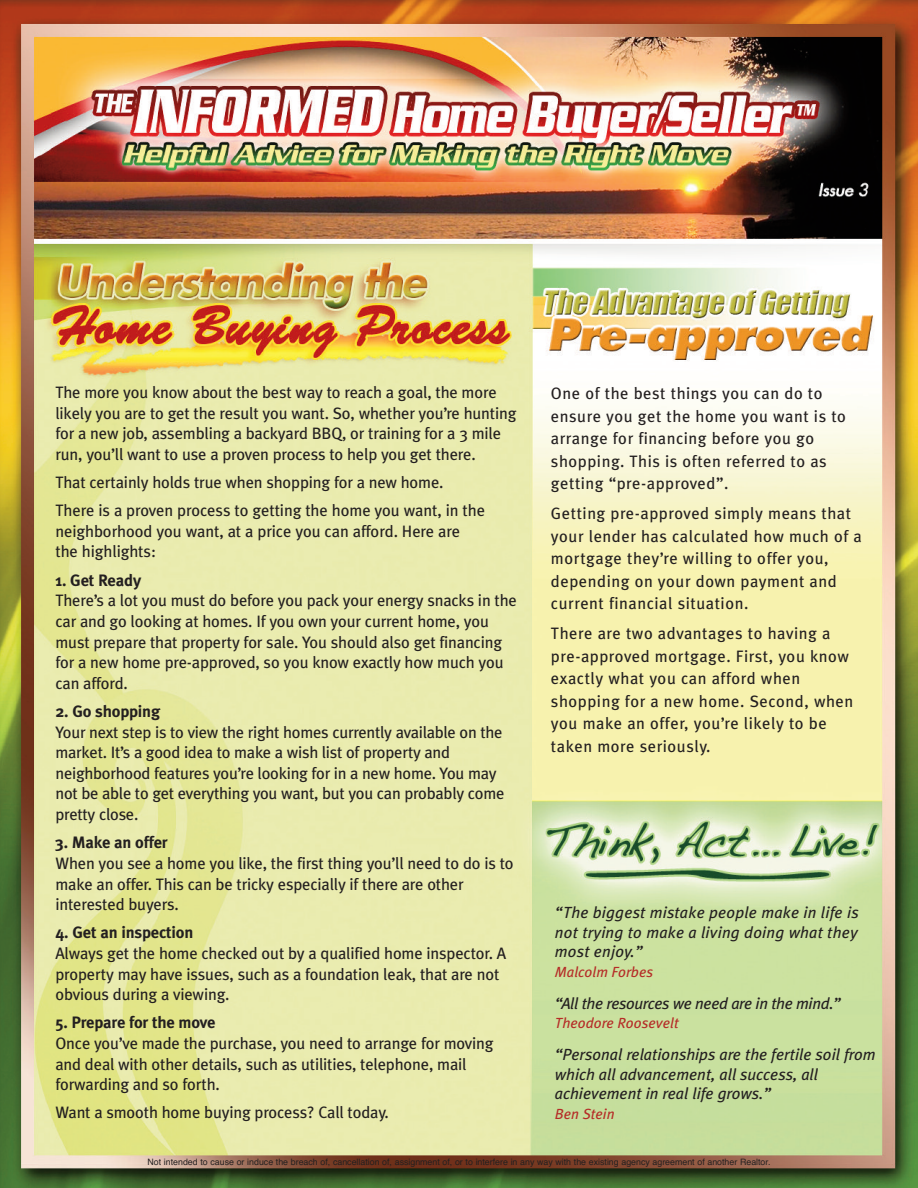
<style>
.page{position:relative;width:918px;height:1188px;background:#fff}
.page>*{position:absolute;margin:0;border:0;box-sizing:border-box;transform-origin:0 0}
.t1{font:16.5px/20.7px "Meta Plus";letter-spacing:-.01em;color:#231f20}
.t2{font:16.5px/22.5px "Meta Plus";letter-spacing:.03em;color:#231f20}
.t3{font:700 16.5px "Meta Plus";letter-spacing:-.01em;color:#231f20}
.t4{font:italic 16.2px/19.5px "Meta Plus";color:#231f20;text-align:justify}
.t5{font:italic 16.2px "Meta Plus";letter-spacing:-.02em;color:#231f20}
.t6{font:italic 14.7px "Meta Plus";color:#b52c27}
.t7{font:8.85px "Helvetica";color:#231f20}
</style>
<div class="page">
<img style="left:0;top:0;width:918px;height:1188px">
<p class="t1" style="left:55px;top:382px;width:462px">The more you know about the best way to reach a goal, the more likely you are to get the result you want. So, whether you’re hunting for a new job, assembling a backyard BBQ, or training for a 3 mile run, you’ll want to use a proven process to help you get there.</p>
<p class="t1" style="left:55px;top:468px;width:431px;line-height:28.2px">That certainly holds true when shopping for a new home.<br>There is a proven process to getting the home you want, in the</p>
<p class="t1" style="left:55px;top:521px;width:406px">neighborhood you want, at a price you can afford. Here are the highlights:</p>
<p class="t3" style="left:55px;top:570px;width:87px">1. Get Ready</p>
<p class="t1" style="left:55px;top:590px;width:463px">There’s a lot you must do before you pack your energy snacks in the car and go looking at homes. If you own your current home, you must prepare that property for sale. You should also get financing for a new home pre-approved, so you know exactly how much you can afford.</p>
<p class="t3" style="left:55px;top:702px;width:106px">2. Go shopping</p>
<p class="t1" style="left:55px;top:722px;width:451px">Your next step is to view the right homes currently available on the market. It’s a good idea to make a wish list of property and neighborhood features you’re looking for in a new home. You may not be able to get everything you want, but you can probably come pretty close.</p>
<p class="t3" style="left:55px;top:833px;width:114px">3. Make an offer</p>
<p class="t1" style="left:55px;top:853px;width:460px">When you see a home you like, the first thing you’ll need to do is to make an offer. This can be tricky especially if there are other interested buyers.</p>
<p class="t3" style="left:55px;top:923px;width:139px">4. Get an inspection</p>
<p class="t1" style="left:55px;top:943px;width:452px">Always get the home checked out by a qualified home inspector. A property may have issues, such as a foundation leak, that are not obvious during a viewing.</p>
<p class="t3" style="left:55px;top:1013px;width:162px">5. Prepare for the move</p>
<p class="t1" style="left:55px;top:1033px;width:440px">Once you’ve made the purchase, you need to arrange for moving and deal with other details, such as utilities, telephone, mail forwarding and so forth.</p>
<p class="t1" style="left:55px;top:1102px;width:335px">Want a smooth home buying process? Call today.</p>
<p class="t2" style="left:551px;top:382px;width:297px">One of the best things you can do to ensure you get the home you want is to arrange for financing before you go shopping. This is often referred to as getting “pre-approved”.</p>
<p class="t2" style="left:551px;top:502px;width:312px">Getting pre-approved simply means that your lender has calculated how much of a mortgage they’re willing to offer you, depending on your down payment and current financial situation.</p>
<p class="t2" style="left:551px;top:622px;width:304px">There are two advantages to having a pre-approved mortgage. First, you know exactly what you can afford when shopping for a new home. Second, when you make an offer, you’re likely to be taken more seriously.</p>
<p class="t4" style="left:555px;top:903px;width:305px">“The biggest mistake people make in life is not trying to make a living doing what they most enjoy.”</p>
<p class="t6" style="left:555px;top:963px;width:100px">Malcolm Forbes</p>
<p class="t5" style="left:555px;top:994px;width:287px">“All the resources we need are in the mind.”</p>
<p class="t6" style="left:555px;top:1014px;width:125px">Theodore Roosevelt</p>
<p class="t4" style="left:555px;top:1045px;width:322px;text-align:left">“Personal relationships are the fertile soil from which all advancement, all success, all achievement in real life grows.”</p>
<p class="t6" style="left:555px;top:1105px;width:61px">Ben Stein</p>
<p class="t7" style="left:148px;top:1156px;width:624px">Not intended to cause or induce the breach of, cancellation of, assignment of, or to interfere in any way with the existing agency agreement of another Realtor.</p>
</div>
